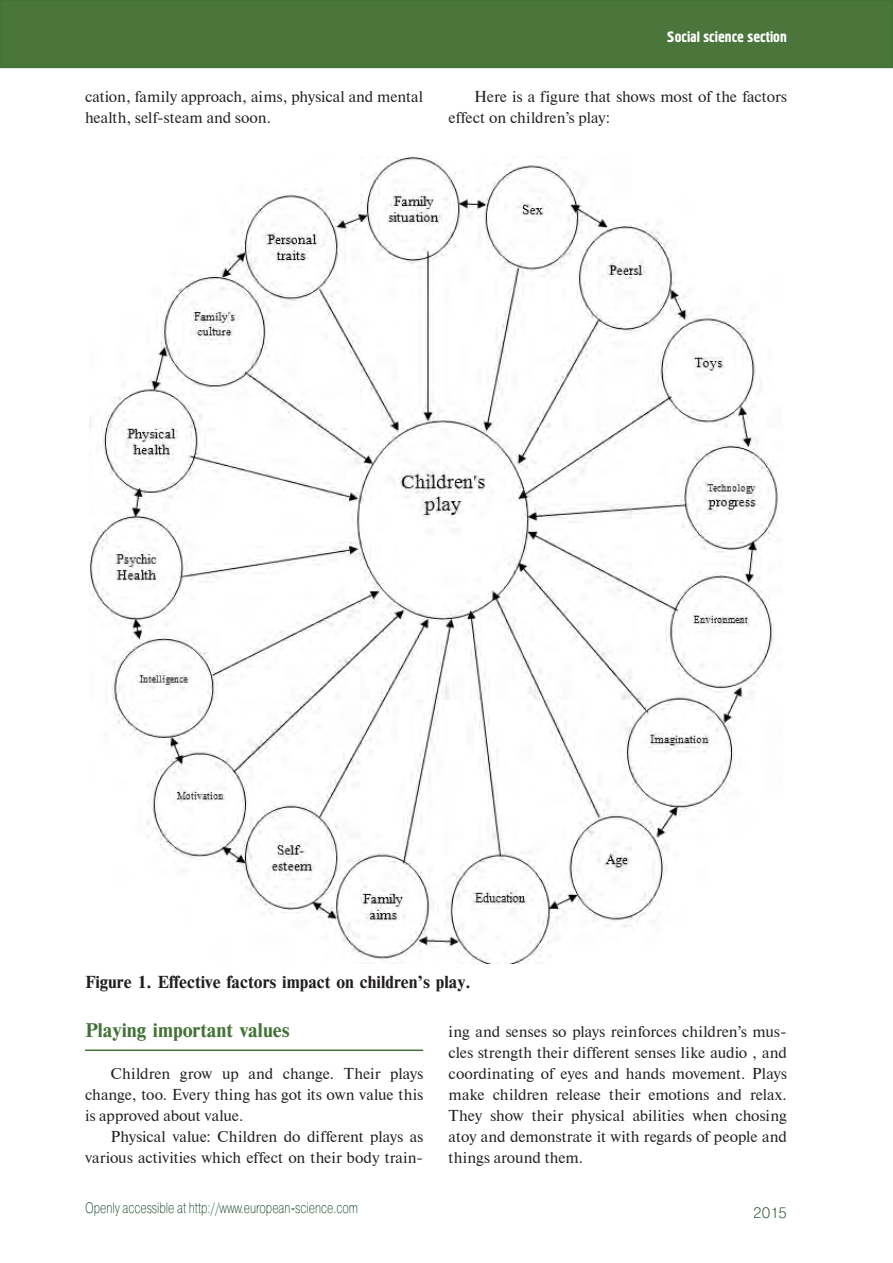
<style>
.page{position:relative;width:893px;height:1263px;background:#fff}
.page>*{position:absolute;margin:0;border:0;box-sizing:border-box;transform-origin:0 0}
.t1{font:18.75px "Newton C Bold";color:#427235}
.t2{font:16.5px "Newton C Bold";color:#231f20}
.t3{font:15.75px/21px "Newton CTT";color:#231f20}
.t4{font:15px "Pragmatica Light C";color:#0b3e20;scale:.75 1}
.t5{font:15px "Hermes C";color:#fff}
.t6{font:15px "Pragmatica Light C";color:#0b3e20}
</style>
<div class="page">
<div style="left:1px;top:1px;width:891px;height:66px;background:#4b763b"></div>
<div style="left:0;top:0;width:893px;height:68px;border:2px solid #427235"></div>
<img style="left:89px;top:157px;width:690px;height:806px">
<hr style="left:85px;top:1050px;width:338px;height:1px;background:#427235">
<p class="t5" style="left:667px;top:32px;width:121px">Social science section</p>
<p class="t3" style="left:85px;top:86px;width:340px">cation, family approach, aims, physical and mental health, self-steam and soon.</p>
<p class="t3" style="left:449px;top:86px;width:340px;text-indent:26px">Here is a figure that shows most of the factors effect on children’s play:</p>
<p class="t2" style="left:85px;top:976px;width:387px">Figure 1. Effective factors impact on children’s play.</p>
<p class="t1" style="left:85px;top:1023px;width:206px">Playing important values</p>
<p class="t3" style="left:85px;top:1063px;width:340px;text-align:justify;text-indent:26px">Children grow up and change. Their plays change, too. Every thing has got its own value this is approved about value.</p>
<p class="t3" style="left:85px;top:1126px;width:340px;text-align:right">Physical value: Children do different plays as various activities which effect on their body train-</p>
<p class="t3" style="left:449px;top:1021px;width:340px;text-align:justify">ing and senses so plays reinforces children’s mus&shy;cles strength their different senses like audio , and coordinating of eyes and hands movement. Plays make children release their emotions and relax.<br>They show their physical abilities when chosing atoy and demonstrate it with regards of people and things around them.</p>
<p class="t4" style="left:85px;top:1202px;width:365px">Openly accessible at http://www.european-science.com</p>
<p class="t6" style="left:753px;top:1208px;width:35px">2015</p>
</div>
